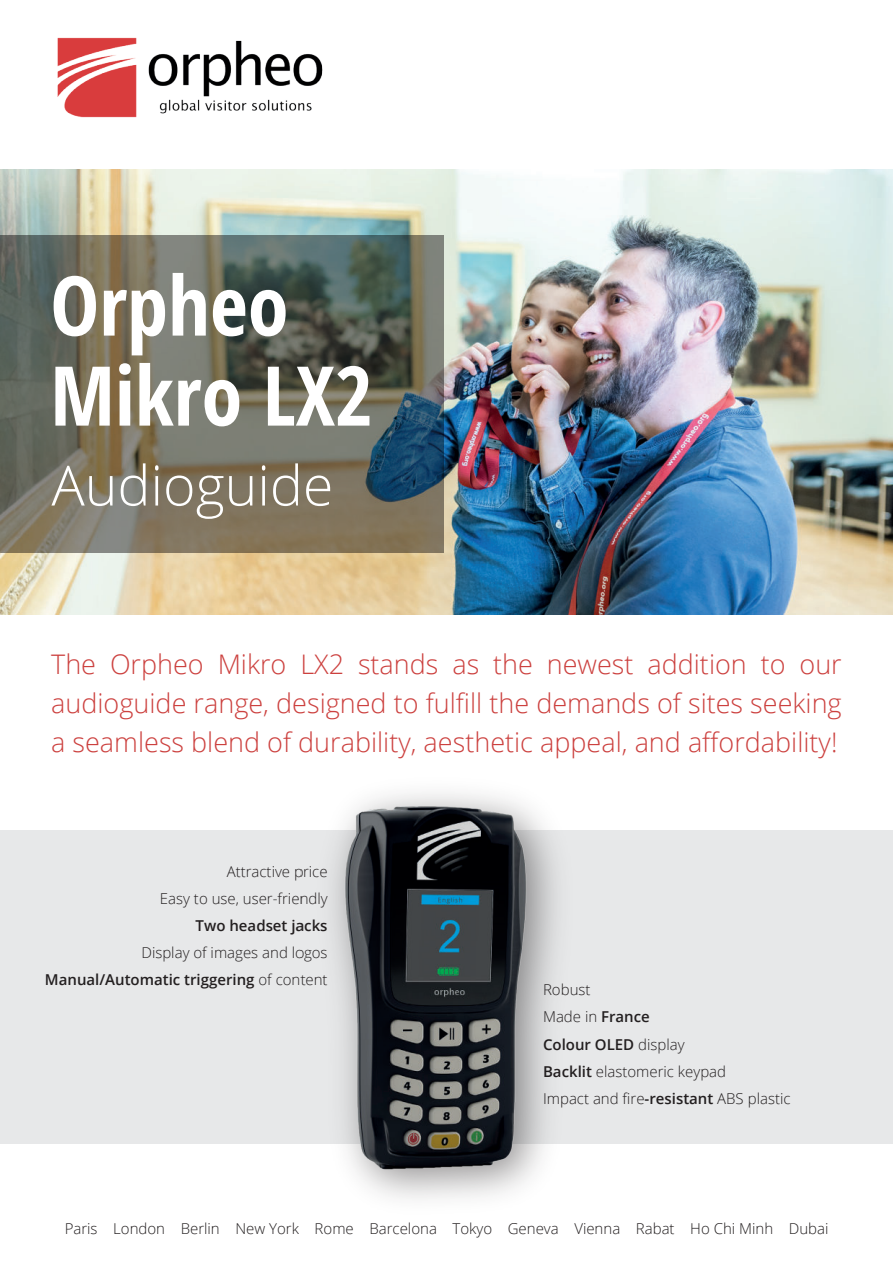
<style>
.page{position:relative;width:893px;height:1263px;background:#fff}
.page>*{position:absolute;margin:0;border:0;box-sizing:border-box;transform-origin:0 0}
.t1{font:700 82.5px/90px "Open Sans Condensed";color:#fff}
.t2{font:300 55.5px "Open Sans";color:#fff}
.t3{font:300 27px/39px "Open Sans";color:#cc413f;text-align:justify}
.t4{font:300 15px/27px "Open Sans";color:#231f20;text-align:right}
.t5{font:600 15px "Open Sans";color:#231f20}
.s1{font-weight:600}
</style>
<div class="page">
<div style="left:0;top:830px;width:893px;height:313px;background:#e7e8e9"></div>
<img style="left:57px;top:37px;width:266px;height:81px">
<img style="left:0;top:170px;width:893px;height:444px">
<svg style="left:0;top:235px;width:444px;height:318px;background:#6a6b5e"></svg>
<img style="left:321px;top:784px;width:227px;height:399px">
<h1 class="t1" style="left:50px;top:269px;width:324px">Orpheo<br>Mikro LX2</h1>
<h2 class="t2" style="left:51px;top:463px;width:283px">Audioguide</h2>
<h3 class="t3" style="left:51px;top:648px;width:792px">The Orpheo Mikro LX2 stands as the newest addition to our audioguide range, designed to fulfill the demands of sites seeking a seamless blend of durability, aesthetic appeal, and affordability!</h3>
<p class="t4" style="left:160px;top:857px;width:169px">Attractive price<br>Easy to use, user-friendly</p>
<p class="t5" style="left:196px;top:919px;width:133px">Two headset jacks</p>
<p class="t4" style="left:45px;top:938px;width:284px">Display of images and logos<br><span class="s1">Manual/Automatic triggering</span> of content</p>
<p class="t4" style="left:543px;top:976px;width:249px;text-align:left">Robust<br>Made in <span class="s1">France<br>Colour OLED</span> display<br><span class="s1">Backlit</span> elastomeric keypad<br>Impact and fire<span class="s1">-resistant</span> ABS plastic</p>
<p class="t4" style="left:65px;top:1214px;width:765px">Paris London Berlin New York Rome Barcelona Tokyo Geneva Vienna Rabat Ho Chi Minh Dubai</p>
</div>
